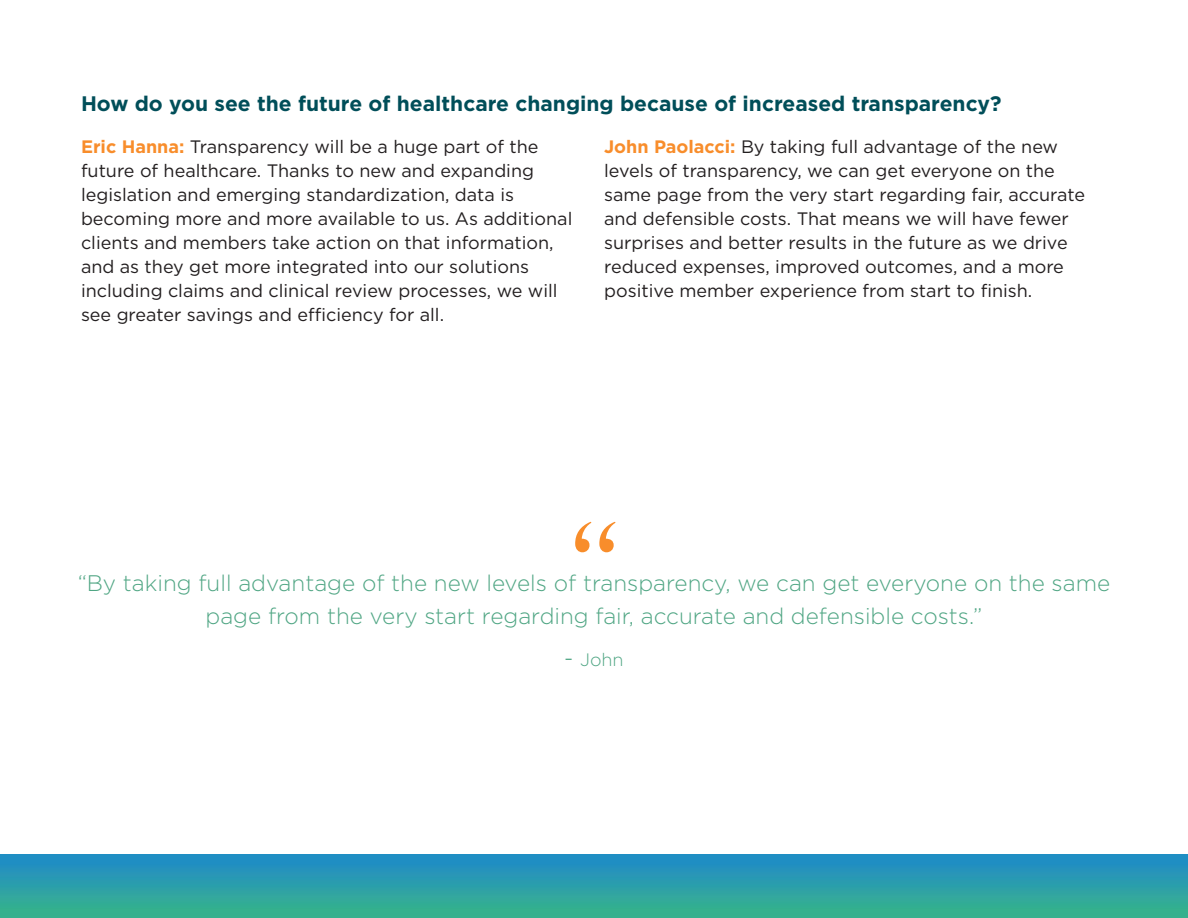
<style>
.page{position:relative;width:1188px;height:918px;background:#fff}
.page>*{position:absolute;margin:0;border:0;box-sizing:border-box;transform-origin:0 0}
.t1{font:300 172.5px "Canto";color:#f88d2b}
.t2{font:300 22.5px/33px "Gotham";color:#50a684;text-align:center}
.t3{font:700 21px "Gotham";color:#004e59}
.t4{font:18px/24px "Gotham";color:#231f20}
.t5{font:300 18px "Gotham";color:#50a684}
.s1{font-weight:700;color:#f88d2b}
.s2{font-size:22.5px}
</style>
<div class="page">
<img style="left:0;top:854px;width:1188px;height:64px">
<p class="t3" style="left:81px;top:90px;width:922px">How do you see the future of healthcare changing because of increased transparency?</p>
<p class="t4" style="left:81px;top:134px;width:493px"><span class="s1">Eric Hanna:</span> Transparency will be a huge part of the future of healthcare. Thanks to new and expanding legislation and emerging standardization, data is becoming more and more available to us. As additional clients and members take action on that information, and as they get more integrated into our solutions including claims and clinical review processes, we will see greater savings and efficiency for all.</p>
<p class="t4" style="left:604px;top:134px;width:483px"><span class="s1">John Paolacci:</span> By taking full advantage of the new levels of transparency, we can get everyone on the same page from the very start regarding fair, accurate and defensible costs. That means we will have fewer surprises and better results in the future as we drive reduced expenses, improved outcomes, and a more positive member experience from start to finish.</p>
<p class="t1" style="left:564px;top:472px;width:62px">“</p>
<p class="t2" style="left:78px;top:566px;width:1034px">“By taking full advantage of the new levels of transparency, we can get everyone on the same page from the very start regarding fair, accurate and defensible costs.”</p>
<p class="t5" style="left:564px;top:648px;width:61px"><span class="s2">-</span> John</p>
</div>
